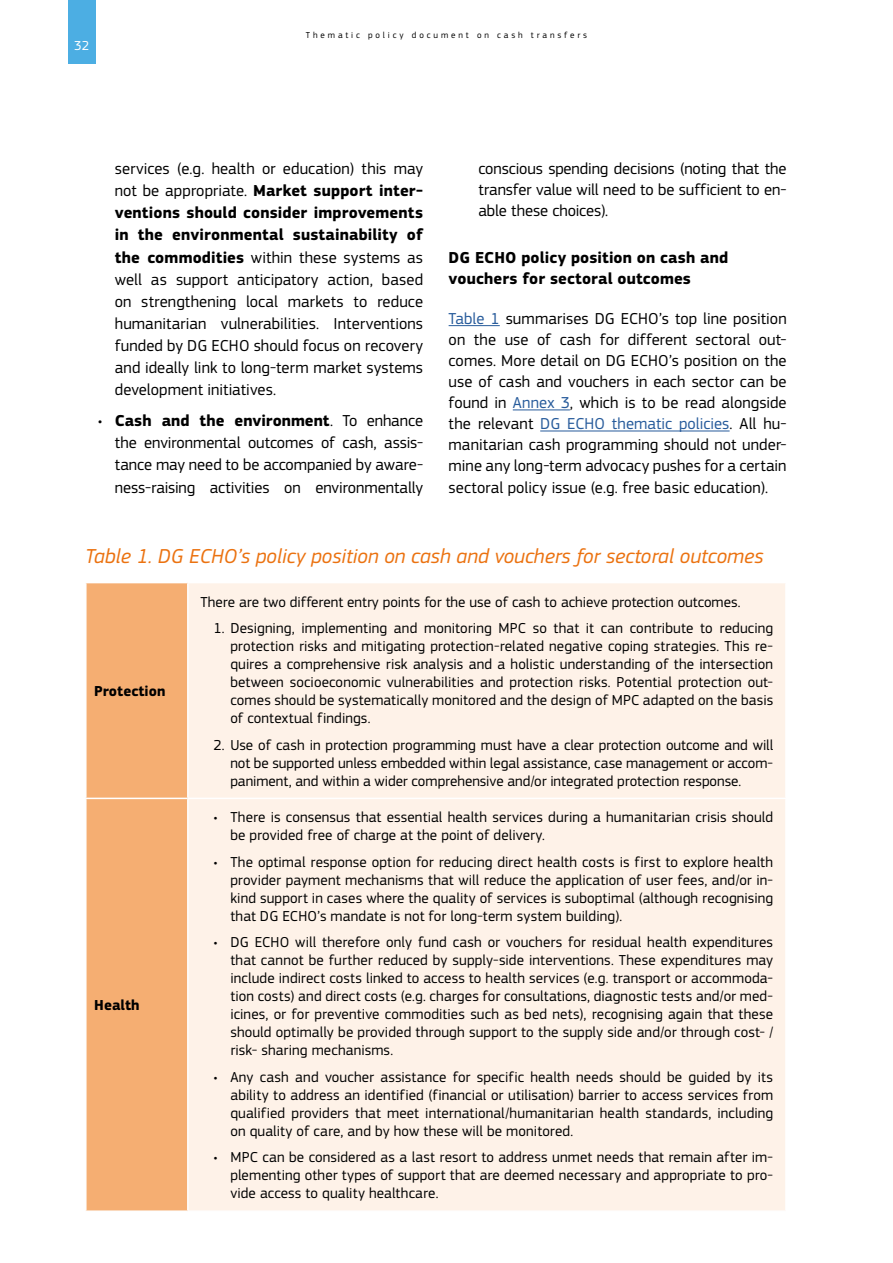
<style>
.page{position:relative;width:893px;height:1263px;background:#fff}
.page>*{position:absolute;margin:0;border:0;box-sizing:border-box;transform-origin:0 0}
.Título_figures_table{font:italic 21px "EC Square Sans Pro";color:#eb7210}
.body_bullet_sin{font:16.5px/22.2px "EC Square Sans Pro";letter-spacing:-.005em;color:#000;text-align:justify}
.body{font:16.5px/21px "EC Square Sans Pro";letter-spacing:.005em;color:#000;text-align:justify}
.Título_negro_bold_11{font:700 16.5px/21px "EC Square Sans Pro";letter-spacing:.01em;color:#000}
.table_body{font:15px/18px "EC Square Sans Pro";letter-spacing:.005em;color:#000;text-align:justify}
.table_body_subheader{font:700 15px "EC Square Sans Pro";color:#000}
.t1{font:13.5px "EC Square Sans Pro";color:#fff}
.t2{font:9px "EC Square Sans Pro";letter-spacing:.32em;color:#000}
.s1{font-weight:700}
.s2{color:#275b9b}
</style>
<div class="page">
<div style="left:68px;top:0;width:28px;height:64px;background:#4caee3"></div>
<div style="left:87px;top:583px;width:100px;height:627px;background:#f5ae72"></div>
<div style="left:189px;top:583px;width:596px;height:627px;background:#fef2e8"></div>
<hr style="left:188px;top:798px;width:599px;height:1px;background:#fff">
<hr style="left:85px;top:798px;width:103px;height:1px;background:#fff">
<hr style="left:449px;top:325px;width:51px;height:1px;background:#275b9b">
<hr style="left:513px;top:409px;width:57px;height:1px;background:#275b9b">
<hr style="left:540px;top:430px;width:190px;height:1px;background:#275b9b">
<p class="t1" style="left:74px;top:38px;width:17px">32</p>
<p class="t2" style="left:306px;top:30px;width:283px">Thematic policy document on cash transfers</p>
<p class="body_bullet_sin" style="left:115px;top:158px;width:310px">services (e.g. health or education) this may not be appropriate. <span class="s1">Market support inter&shy;ventions should consider improvements in the environmental sustainability of the commodities</span> within these systems as well as support anticipatory action, based on strengthening local markets to reduce humanitarian vulnerabilities. Interventions funded by DG ECHO should focus on recovery and ideally link to long-term market systems development initiatives.</p>
<p class="body_bullet_sin" style="left:115px;top:410px;width:310px;text-indent:-17px">• <span class="s1">Cash and the environment</span>. To enhance the environmental outcomes of cash, assis&shy;tance may need to be accompanied by aware&shy;ness-raising activities on environmentally</p>
<p class="body_bullet_sin" style="left:478px;top:158px;width:310px;line-height:21px">conscious spending decisions (noting that the transfer value will need to be sufficient to en&shy;able these choices).</p>
<p class="Título_negro_bold_11" style="left:449px;top:247px;width:281px">DG ECHO policy position on cash and vouchers for sectoral outcomes</p>
<p class="body" style="left:449px;top:308px;width:340px"><span class="s2">Table 1</span> summarises DG ECHO’s top line position on the use of cash for different sectoral out&shy;comes. More detail on DG ECHO’s position on the use of cash and vouchers in each sector can be found in <span class="s2">Annex 3</span>, which is to be read alongside the relevant <span class="s2">DG ECHO thematic policies</span>. All hu&shy;manitarian cash programming should not under&shy;mine any long-term advocacy pushes for a certain sectoral policy issue (e.g. free basic education).</p>
<p class="Título_figures_table" style="left:85px;top:544px;width:680px">Table 1. DG ECHO’s policy position on cash and vouchers for sectoral outcomes</p>
<p class="table_body_subheader" style="left:94px;top:682px;width:73px">Protection</p>
<p class="table_body_subheader" style="left:94px;top:996px;width:47px">Health</p>
<p class="table_body" style="left:201px;top:593px;width:541px">There are two different entry points for the use of cash to achieve protection outcomes.</p>
<p class="table_body" style="left:230px;top:619px;width:544px;text-indent:-17px">1. Designing, implementing and monitoring MPC so that it can contribute to reducing protection risks and mitigating protection-related negative coping strategies. This re&shy;quires a comprehensive risk analysis and a holistic understanding of the intersection between socioeconomic vulnerabilities and protection risks. Potential protection out&shy;comes should be systematically monitored and the design of MPC adapted on the basis of contextual findings.</p>
<p class="table_body" style="left:230px;top:736px;width:544px;text-indent:-17px">2. Use of cash in protection programming must have a clear protection outcome and will not be supported unless embedded within legal assistance, case management or accom&shy;paniment, and within a wider comprehensive and/or integrated protection response.</p>
<p class="table_body" style="left:230px;top:808px;width:544px;text-indent:-17px">• There is consensus that essential health services during a humanitarian crisis should be provided free of charge at the point of delivery.</p>
<p class="table_body" style="left:230px;top:853px;width:544px;text-indent:-17px">• The optimal response option for reducing direct health costs is first to explore health provider payment mechanisms that will reduce the application of user fees, and/or in&shy;kind support in cases where the quality of services is suboptimal (although recognising that DG ECHO’s mandate is not for long-term system building).</p>
<p class="table_body" style="left:230px;top:933px;width:544px;text-indent:-17px">• DG ECHO will therefore only fund cash or vouchers for residual health expenditures that cannot be further reduced by supply-side interventions. These expenditures may include indirect costs linked to access to health services (e.g. transport or accommoda&shy;tion costs) and direct costs (e.g. charges for consultations, diagnostic tests and/or med&shy;icines, or for preventive commodities such as bed nets), recognising again that these should optimally be provided through support to the supply side and/or through cost- / risk- sharing mechanisms.</p>
<p class="table_body" style="left:230px;top:1068px;width:544px;text-indent:-17px">• Any cash and voucher assistance for specific health needs should be guided by its ability to address an identified (financial or utilisation) barrier to access services from qualified providers that meet international/humanitarian health standards, including on quality of care, and by how these will be monitored.</p>
<p class="table_body" style="left:230px;top:1148px;width:544px;text-indent:-17px">• MPC can be considered as a last resort to address unmet needs that remain after im&shy;plementing other types of support that are deemed necessary and appropriate to pro&shy;vide access to quality healthcare.</p>
</div>
